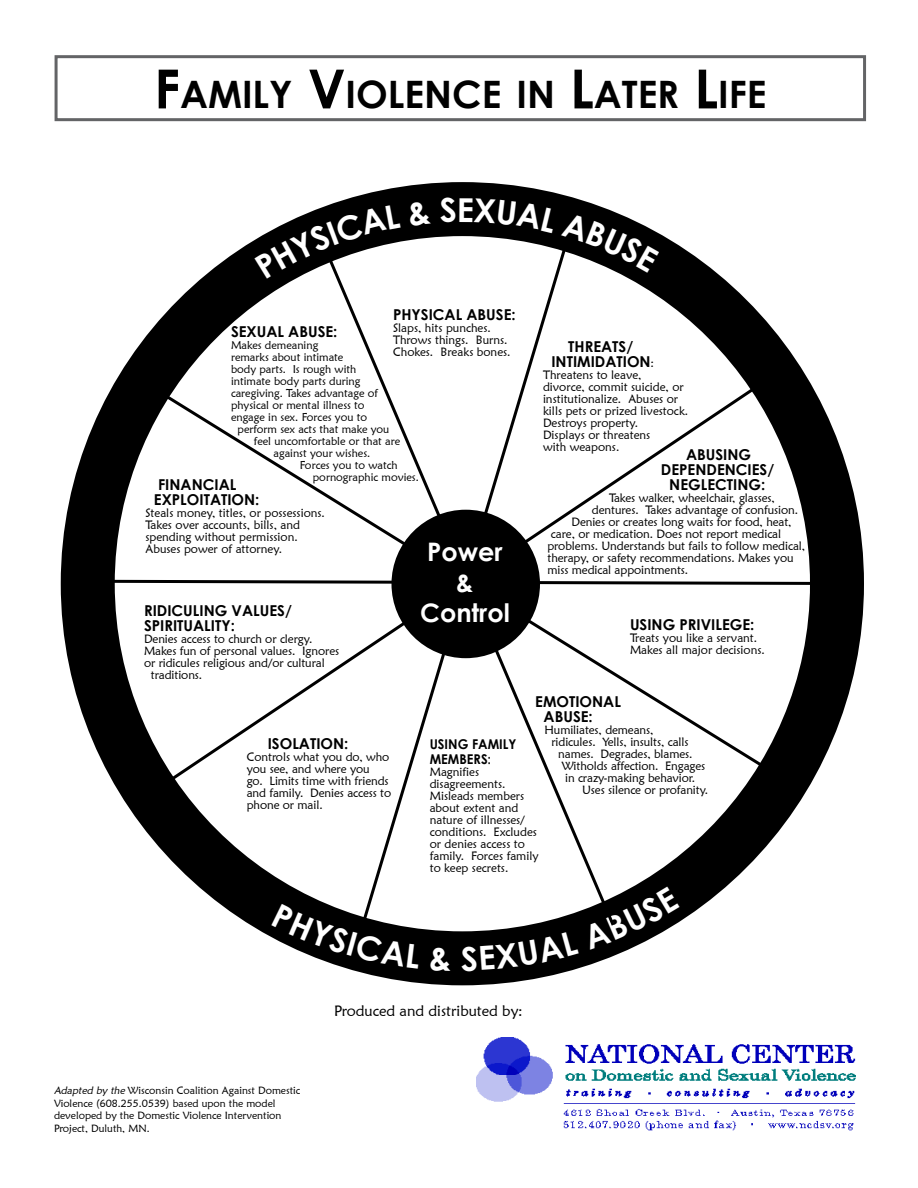
<style>
.page{position:relative;width:918px;height:1188px;background:#fff}
.page>*{position:absolute;margin:0;border:0;box-sizing:border-box;transform-origin:0 0}
.t1{font:700 37.8px "Century Gothic";color:#000}
.t2{font:700 33px "Century Gothic";color:#fff}
.t3{font:700 25.5px/30.6px "Century Gothic";color:#fff;text-align:center}
.t4{font:700 15px/15px "Century Gothic";color:#000}
.t5{font:15px "Maiandra GD";color:#000}
.t6{font:700 13.5px/15px "Century Gothic";color:#000;scale:.95 1}
.t7{font:12px/12px "Maiandra GD";letter-spacing:-.005em;color:#000}
.t8{font:11.25px "Maiandra GD";color:#000}
.t9{font:10.5px/12.6px "Maiandra GD";color:#000}
.s1{font-size:54px}
.s2{font-family:"Maiandra GD";font-weight:400;font-size:12px}
.s3{font-size:13.2px}
.s4{font-style:italic}
</style>
<div class="page">
<div style="left:55px;top:55px;width:811px;height:66px;border:3px solid #636466"></div>
<div style="left:61px;top:182px;width:803px;height:803px;border:54px solid #000;border-radius:50%"></div>
<img style="left:477px;top:1038px;width:379px;height:93px">
<svg style="left:80px;top:578px;width:765px;height:9px"></svg>
<svg style="left:137px;top:377px;width:647px;height:404px"></svg>
<svg style="left:325px;top:273px;width:292px;height:656px"></svg>
<div style="left:392px;top:510px;width:148px;height:148px;background:#000;border-radius:50%"></div>
<svg style="left:255px;top:204px;width:146px;height:75px"></svg>
<svg style="left:408px;top:200px;width:23px;height:26px"></svg>
<svg style="left:440px;top:198px;width:16px;height:25px"></svg>
<svg style="left:474px;top:198px;width:185px;height:75px"></svg>
<svg style="left:272px;top:904px;width:149px;height:65px"></svg>
<svg style="left:430px;top:947px;width:21px;height:24px"></svg>
<svg style="left:462px;top:887px;width:218px;height:84px"></svg>
<h1 class="t1" style="left:154px;top:71px;width:614px"><span class="s1">F</span>AMILY <span class="s1">V</span>IOLENCE IN <span class="s1">L</span>ATER <span class="s1">L</span>IFE</h1>
<h2 class="t2" style="left:457px;top:189px;width:19px">E</h2>
<p class="t4" style="left:393px;top:307px;width:124px">PHYSICAL ABUSE:</p>
<p class="t7" style="left:393px;top:322px;width:119px">Slaps, hits punches.<br>Throws things. Burns.<br>Chokes. Breaks bones.</p>
<p class="t4" style="left:231px;top:323px;width:108px">SEXUAL ABUSE:</p>
<p class="t8" style="left:231px;top:338px;width:89px">Makes demeaning</p>
<p class="t8" style="left:231px;top:350px;width:114px">remarks about intimate</p>
<p class="t8" style="left:231px;top:362px;width:127px">body parts. Is rough with</p>
<p class="t8" style="left:231px;top:374px;width:131px">intimate body parts during</p>
<p class="t8" style="left:231px;top:386px;width:148px">caregiving. Takes advantage of</p>
<p class="t8" style="left:231px;top:398px;width:135px">physical or mental illness to</p>
<p class="t8" style="left:231px;top:410px;width:138px">engage in sex. Forces you to</p>
<p class="t8" style="left:238px;top:422px;width:153px">perform sex acts that make you</p>
<p class="t8" style="left:254px;top:434px;width:148px">feel uncomfortable or that are</p>
<p class="t8" style="left:274px;top:446px;width:98px">against your wishes.</p>
<p class="t8" style="left:300px;top:458px;width:99px">Forces you to watch</p>
<p class="t8" style="left:313px;top:470px;width:108px">pornographic movies.</p>
<p class="t4" style="left:154px;top:476px;width:107px">FINANCIAL<br>EXPLOITATION:</p>
<p class="t7" style="left:146px;top:506px;width:181px">Steals money, titles, or possessions.<br>Takes over accounts, bills, and spending without permission.<br>Abuses power of attorney.</p>
<h3 class="t3" style="left:420px;top:536px;width:91px">POWER &amp;<br>CONTROL</h3>
<p class="t4" style="left:144px;top:602px;width:149px">RIDICULING VALUES/<br>SPIRITUALITY:</p>
<p class="t7" style="left:144px;top:632px;width:170px">Denies access to church or clergy.</p>
<p class="t7" style="left:144px;top:644px;width:197px">Makes fun of personal values. Ignores</p>
<p class="t7" style="left:144px;top:656px;width:182px">or ridicules religious and/or cultural</p>
<p class="t7" style="left:151px;top:668px;width:53px">traditions.</p>
<p class="t4" style="left:551px;top:338px;width:104px;text-align:center">THREATS/<br>INTIMIDATION<span class="s2">:</span></p>
<p class="t7" style="left:543px;top:368px;width:147px">Threatens to leave,<br>divorce, commit suicide, or institutionalize. Abuses or kills pets or prized livestock.<br>Destroys property.<br>Displays or threatens<br>with weapons.</p>
<p class="t4" style="left:661px;top:446px;width:115px;text-align:center">ABUSING<br>DEPENDENCIES/<br>NEGLECTING:</p>
<p class="t7" style="left:609px;top:491px;width:167px">Takes walker, wheelchair, glasses,</p>
<p class="t7" style="left:592px;top:503px;width:208px">dentures. Takes advantage of confusion.</p>
<p class="t7" style="left:571px;top:515px;width:222px">Denies or creates long waits for food, heat,</p>
<p class="t7" style="left:551px;top:527px;width:232px">care, or medication. Does not report medical</p>
<p class="t7" style="left:548px;top:539px;width:259px">problems. Understands but fails to follow medical,</p>
<p class="t7" style="left:548px;top:551px;width:248px">therapy, or safety recommendations. Makes you</p>
<p class="t7" style="left:548px;top:563px;width:142px">miss medical appointments.</p>
<p class="t4" style="left:630px;top:617px;width:126px">USING PRIVILEGE:</p>
<p class="t7" style="left:630px;top:632px;width:136px">Treats you like a servant.<br>Makes all major decisions.</p>
<p class="t4" style="left:268px;top:736px;width:82px">ISOLATION:</p>
<p class="t7" style="left:247px;top:751px;width:146px">Controls what you do, who you see, and where you<br>go. Limits time with friends and family. Denies access to phone or mail.</p>
<p class="t4" style="left:544px;top:694px;width:79px;text-indent:-8px">EMOTIONAL<br>ABUSE:</p>
<p class="t7" style="left:545px;top:724px;width:110px">Humiliates, demeans,</p>
<p class="t7" style="left:551px;top:736px;width:139px">ridicules. Yells, insults, calls</p>
<p class="t7" style="left:558px;top:748px;width:136px">names. Degrades, blames.</p>
<p class="t7" style="left:562px;top:760px;width:145px">Witholds affection. Engages</p>
<p class="t7" style="left:565px;top:772px;width:132px">in crazy-making behavior.</p>
<p class="t7" style="left:582px;top:784px;width:128px">Uses silence or profanity.</p>
<p class="t6" style="left:430px;top:736px;width:93px">USING FAMILY<br>MEMBERS<span class="s3">:</span></p>
<p class="t7" style="left:430px;top:766px;width:110px">Magnifies disagreements.<br>Misleads members about extent and nature of illnesses/ conditions. Excludes or denies access to family. Forces family to keep secrets.</p>
<p class="t9" style="left:54px;top:1084px;width:248px"><span class="s4">Adapted by the</span> Wisconsin Coalition Against Domestic Violence (608.255.0539) based upon the model developed by the Domestic Violence Intervention Project, Duluth, MN.</p>
<p class="t5" style="left:334px;top:1001px;width:190px">Produced and distributed by:</p>
</div>
